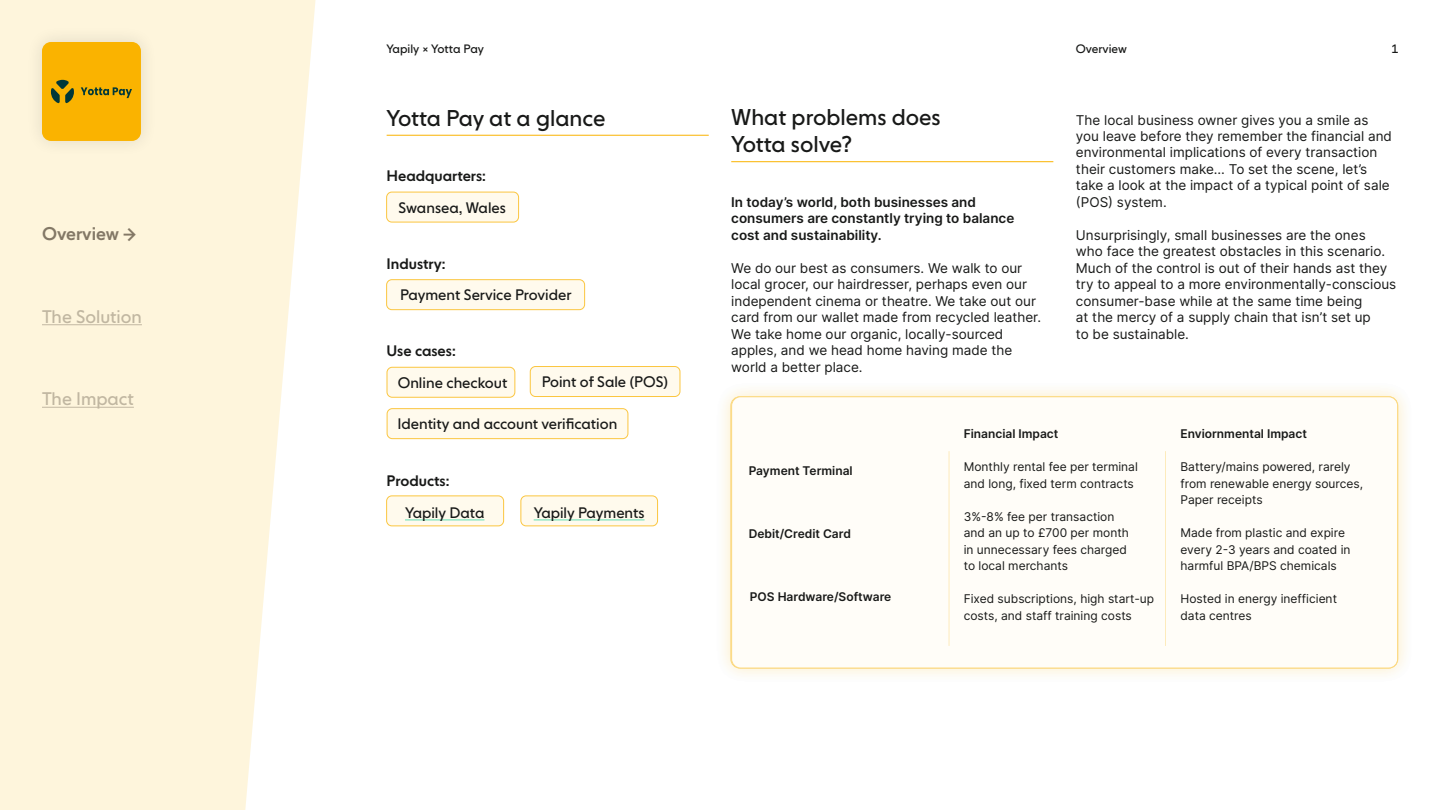
<style>
.page{position:relative;width:1440px;height:810px;background:#fff}
.page>*{position:absolute;margin:0;border:0;box-sizing:border-box;transform-origin:0 0}
.t1{font:22.5px/27px "NEXT Book";color:#181918}
.t2{font:18px "NEXT Book";color:#837866}
.t3{font:500 18px "NEXT Book";color:#837866}
.t4{font:15px "NEXT Book";color:#181918}
.t5{font:500 15px "NEXT Book";color:#181918}
.t6{font:13.5px/16.5px "Inter";color:#181918}
.t7{font:600 13.5px/16.5px "Inter";color:#181918}
.t8{font:12px/16.5px "Inter";color:#181918}
.t9{font:600 12px "Inter";color:#181918}
.t10{font:12px "NEXT Book";color:#181918}
</style>
<div class="page">
<hr style="left:387px;top:135px;width:322px;height:1px;background:#fab300">
<hr style="left:731px;top:161px;width:322px;height:1px;background:#fab300">
<svg style="left:0;top:0;width:316px;height:810px;background:#fef6e0"></svg>
<div style="left:387px;top:192px;width:132px;height:30px;background:#fffaed;border-radius:5px"></div>
<div style="left:386px;top:192px;width:133px;height:30px;border:1px solid #fbc640;border-radius:5px"></div>
<div style="left:387px;top:280px;width:198px;height:30px;background:#fffaed;border-radius:5px"></div>
<div style="left:386px;top:279px;width:199px;height:31px;border:1px solid #fbc640;border-radius:5px"></div>
<div style="left:387px;top:367px;width:128px;height:30px;background:#fffaed;border-radius:5px"></div>
<div style="left:387px;top:367px;width:128px;height:31px;border:1px solid #fbc640;border-radius:5px"></div>
<div style="left:530px;top:367px;width:150px;height:30px;background:#fffaed;border-radius:5px"></div>
<div style="left:530px;top:366px;width:150px;height:31px;border:1px solid #fbc640;border-radius:5px"></div>
<div style="left:387px;top:409px;width:241px;height:30px;background:#fffaed;border-radius:5px"></div>
<div style="left:387px;top:408px;width:241px;height:31px;border:1px solid #fbc640;border-radius:5px"></div>
<div style="left:387px;top:496px;width:117px;height:30px;background:#fffaed;border-radius:5px"></div>
<hr style="left:405px;top:520px;width:79px;height:1px;background:#63dfb3">
<div style="left:386px;top:496px;width:118px;height:30px;border:1px solid #fbc640;border-radius:5px"></div>
<div style="left:521px;top:496px;width:137px;height:30px;background:#fffaed;border-radius:5px"></div>
<hr style="left:534px;top:520px;width:111px;height:1px;background:#63dfb3">
<div style="left:520px;top:496px;width:138px;height:30px;border:1px solid #fbc640;border-radius:5px"></div>
<hr style="left:42px;top:324px;width:100px;height:1px;background:#837866">
<hr style="left:42px;top:407px;width:92px;height:1px;background:#837866">
<div style="left:25px;top:25px;width:133px;height:133px;background:#fbf2d9"></div>
<div style="left:42px;top:42px;width:99px;height:99px;background:#fab300;border-radius:9px"></div>
<svg style="left:51px;top:80px;width:23px;height:23px"></svg>
<svg style="left:81px;top:87px;width:51px;height:11px"></svg>
<div style="left:715px;top:380px;width:700px;height:305px;background:#fab300;opacity:.13"></div>
<div style="left:732px;top:397px;width:666px;height:271px;background:#fffdf8;border-radius:9px"></div>
<div style="left:731px;top:396px;width:667px;height:272px;border:1px solid #fcd980;border-radius:9px"></div>
<hr style="left:949px;top:451px;width:1px;height:195px;background:#fcd980">
<hr style="left:1165px;top:451px;width:1px;height:195px;background:#fcd980">
<svg style="left:124px;top:228px;width:12px;height:14px"></svg>
<h2 class="t3" style="left:42px;top:223px;width:79px">Overview</h2>
<h2 class="t2" style="left:42px;top:305px;width:101px">The Solution</h2>
<h2 class="t2" style="left:42px;top:388px;width:93px">The Impact</h2>
<p class="t10" style="left:387px;top:42px;width:99px">Yapily × Yotta Pay</p>
<p class="t10" style="left:1076px;top:42px;width:53px">Overview</p>
<p class="t10" style="left:1392px;top:42px;width:8px">1</p>
<h1 class="t1" style="left:387px;top:105px;width:220px">Yotta Pay at a glance</h1>
<h1 class="t1" style="left:731px;top:104px;width:211px">What problems does<br>Yotta solve?</h1>
<p class="t6" style="left:1076px;top:111px;width:318px">The local business owner gives you a smile as you leave before they remember the financial and environmental implications of every transaction their customers make… To set the scene, let’s take a look at the impact of a typical point of sale (POS) system.</p>
<p class="t6" style="left:1076px;top:227px;width:322px">Unsurprisingly, small businesses are the ones<br>who face the greatest obstacles in this scenario.<br>Much of the control is out of their hands ast they try to appeal to a more environmentally-conscious consumer-base while at the same time being<br>at the mercy of a supply chain that isn’t set up<br>to be sustainable.</p>
<p class="t5" style="left:387px;top:167px;width:101px">Headquarters:</p>
<p class="t7" style="left:731px;top:193px;width:285px">In today’s world, both businesses and consumers are constantly trying to balance cost and sustainability.</p>
<p class="t6" style="left:731px;top:260px;width:311px">We do our best as consumers. We walk to our local grocer, our hairdresser, perhaps even our independent cinema or theatre. We take out our card from our wallet made from recycled leather.<br>We take home our organic, locally-sourced apples, and we head home having made the world a better place.</p>
<p class="t4" style="left:399px;top:199px;width:109px">Swansea, Wales</p>
<p class="t5" style="left:387px;top:254px;width:60px">Industry:</p>
<p class="t4" style="left:400px;top:286px;width:173px">Payment Service Provider</p>
<p class="t5" style="left:387px;top:342px;width:71px">Use cases:</p>
<p class="t4" style="left:398px;top:374px;width:111px">Online checkout</p>
<p class="t4" style="left:542px;top:373px;width:128px">Point of Sale (POS)</p>
<p class="t4" style="left:398px;top:415px;width:221px">Identity and account verification</p>
<p class="t9" style="left:964px;top:425px;width:96px">Financial Impact</p>
<p class="t8" style="left:964px;top:458px;width:176px">Monthly rental fee per terminal and long, fixed term contracts</p>
<p class="t8" style="left:964px;top:508px;width:167px">3%-8% fee per transaction and an up to £700 per month in unnecessary fees charged to local merchants</p>
<p class="t8" style="left:964px;top:590px;width:192px">Fixed subscriptions, high start-up costs, and staff training costs</p>
<p class="t9" style="left:1180px;top:425px;width:128px">Enviornmental Impact</p>
<p class="t8" style="left:1180px;top:458px;width:184px">Battery/mains powered, rarely from renewable energy sources,<br>Paper receipts</p>
<p class="t8" style="left:1180px;top:524px;width:172px">Made from plastic and expire every 2-3 years and coated in harmful BPA/BPS chemicals</p>
<p class="t8" style="left:1180px;top:590px;width:158px">Hosted in energy inefficient data centres</p>
<p class="t9" style="left:749px;top:462px;width:106px">Payment Terminal</p>
<p class="t5" style="left:387px;top:472px;width:64px">Products:</p>
<p class="t4" style="left:405px;top:504px;width:81px">Yapily Data</p>
<p class="t4" style="left:534px;top:504px;width:112px">Yapily Payments</p>
<p class="t9" style="left:749px;top:525px;width:104px">Debit/Credit Card</p>
<p class="t9" style="left:750px;top:587px;width:143px">POS Hardware/Software</p>
</div>
